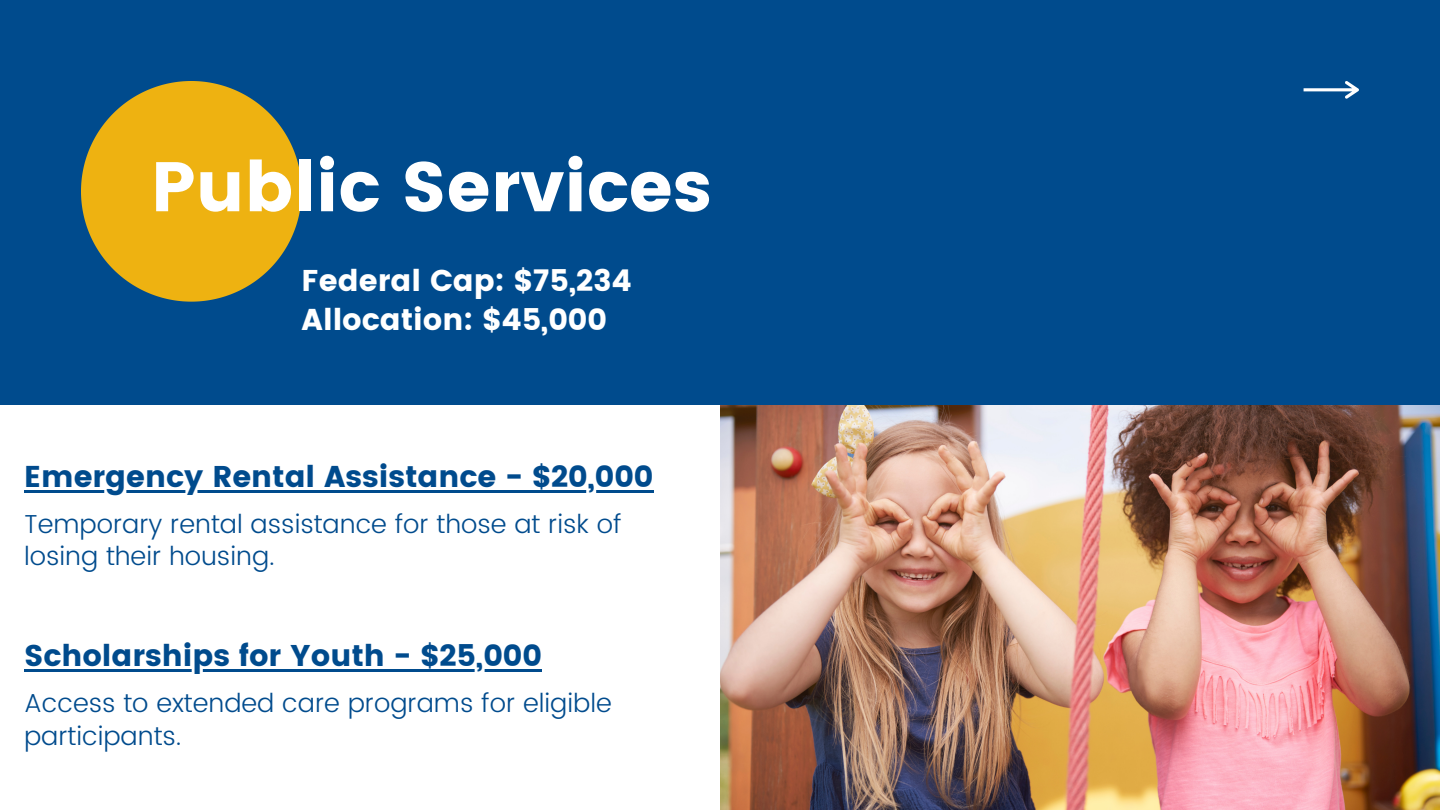
<style>
.page{position:relative;width:1440px;height:810px;background:#004b8d}
.page>*{position:absolute;margin:0;border:0;box-sizing:border-box;transform-origin:0 0}
.t1{font:70px "Poppins";color:#fff}
.t2{font:30px "Poppins";color:#004b8d}
.t3{font:30px "Poppins";color:#fff}
.t4{font:300 26px/32.8px "Poppins";color:#004b8d}
</style>
<div class="page">
<svg style="left:81px;top:81px;width:221px;height:221px;fill:#eeb211"></svg>
<div style="left:0;top:405px;width:720px;height:405px;background:#fff"></div>
<img style="left:720px;top:405px;width:720px;height:405px">
<svg style="left:1304px;top:81px;width:55px;height:18px"></svg>
<hr style="left:24px;top:490px;width:630px;height:3px;background:#004b8d">
<hr style="left:24px;top:669px;width:518px;height:3px;background:#004b8d">
<p class="t1" style="left:151px;top:146px;width:562px">Public Services</p>
<p class="t3" style="left:302px;top:263px;width:332px">Federal Cap: $75,234</p>
<p class="t3" style="left:302px;top:302px;width:307px">Allocation: $45,000</p>
<p class="t2" style="left:24px;top:459px;width:631px">Emergency Rental Assistance - $20,000</p>
<p class="t4" style="left:24px;top:507px;width:599px">Temporary rental assistance for those at risk of losing their housing.</p>
<p class="t2" style="left:24px;top:638px;width:519px">Scholarships for Youth - $25,000</p>
<p class="t4" style="left:24px;top:687px;width:589px">Access to extended care programs for eligible participants.</p>
</div>
